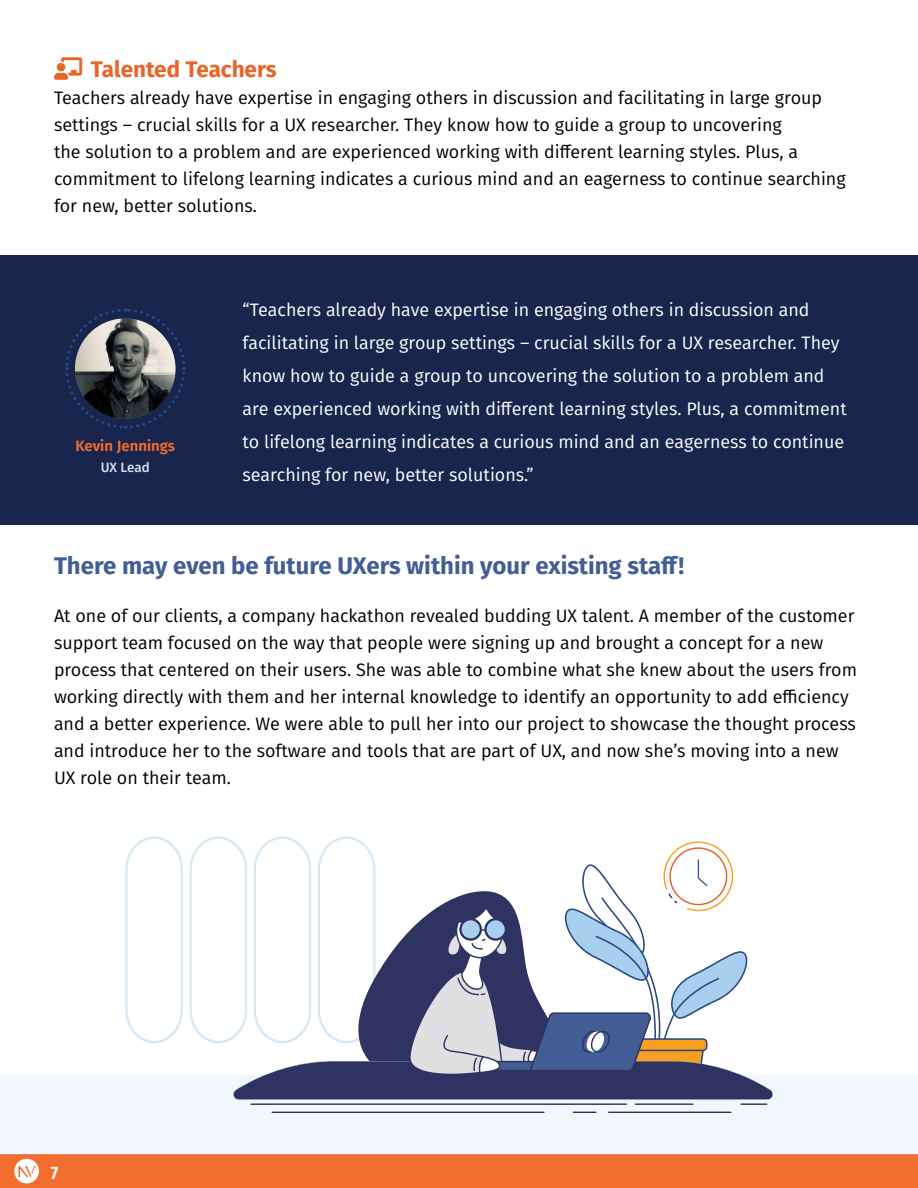
<style>
.page{position:relative;width:918px;height:1188px;background:#fff}
.page>*{position:absolute;margin:0;border:0;box-sizing:border-box;transform-origin:0 0}
.body{font:700 24px "Fira Sans";color:#425e94}
.body-2{font:700 22.5px "Fira Sans";color:#e86528}
.body-3{font:18px/27px "Fira Sans";color:#000}
.dark_body{font:18px/33px "Fira Sans";color:#fff}
.t1{font:600 18px "Fira Sans Condensed";color:#fff}
.t2{font:600 15px "Fira Sans";color:#f36e2e}
.t3{font:500 13.5px "Fira Sans";letter-spacing:-.005em;color:#d1e1ef}
</style>
<div class="page">
<div style="left:1px;top:1155px;width:917px;height:33px;background:#f36e2e"></div>
<svg style="left:14px;top:1159px;width:25px;height:24px"></svg>
<div style="left:0;top:1075px;width:918px;height:79px;background:#f1f7fc"></div>
<div style="left:0;top:256px;width:918px;height:269px;background:#19254d"></div>
<hr style="left:250px;top:1103px;width:377px;height:2px;background:#2e3361">
<hr style="left:635px;top:1103px;width:59px;height:2px;background:#2e3361">
<hr style="left:272px;top:1112px;width:273px;height:1px;background:#2e3361">
<svg style="left:573px;top:1112px;width:23px;height:1px"></svg>
<hr style="left:740px;top:1103px;width:27px;height:2px;background:#2e3361">
<hr style="left:608px;top:1112px;width:123px;height:1px;background:#2e3361">
<svg style="left:125px;top:836px;width:648px;height:264px"></svg>
<svg style="left:65px;top:308px;width:121px;height:121px"></svg>
<img style="left:75px;top:318px;width:101px;height:101px;border-radius:50px">
<p class="body-2" style="left:91px;top:50px;width:187px">Talented Teachers</p>
<p class="body-3" style="left:54px;top:84px;width:793px">Teachers already have expertise in engaging others in discussion and facilitating in large group settings – crucial skills for a UX researcher. They know how to guide a group to uncovering<br>the solution to a problem and are experienced working with different learning styles. Plus, a commitment to lifelong learning indicates a curious mind and an eagerness to continue searching for new, better solutions.</p>
<p class="t2" style="left:75px;top:434px;width:101px">Kevin Jennings</p>
<p class="t3" style="left:101px;top:457px;width:50px">UX Lead</p>
<p class="dark_body" style="left:243px;top:293px;width:606px">“Teachers already have expertise in engaging others in discussion and facilitating in large group settings – crucial skills for a UX researcher. They know how to guide a group to uncovering the solution to a problem and are experienced working with different learning styles. Plus, a commitment to lifelong learning indicates a curious mind and an eagerness to continue searching for new, better solutions.”</p>
<p class="body" style="left:54px;top:546px;width:632px">There may even be future UXers within your existing staff!</p>
<p class="body-3" style="left:54px;top:602px;width:804px">At one of our clients, a company hackathon revealed budding UX talent. A member of the customer support team focused on the way that people were signing up and brought a concept for a new process that centered on their users. She was able to combine what she knew about the users from working directly with them and her internal knowledge to identify an opportunity to add efficiency and a better experience. We were able to pull her into our project to showcase the thought process and introduce her to the software and tools that are part of UX, and now she’s moving into a new UX role on their team.</p>
<p class="t1" style="left:51px;top:1158px;width:9px">7</p>
</div>
